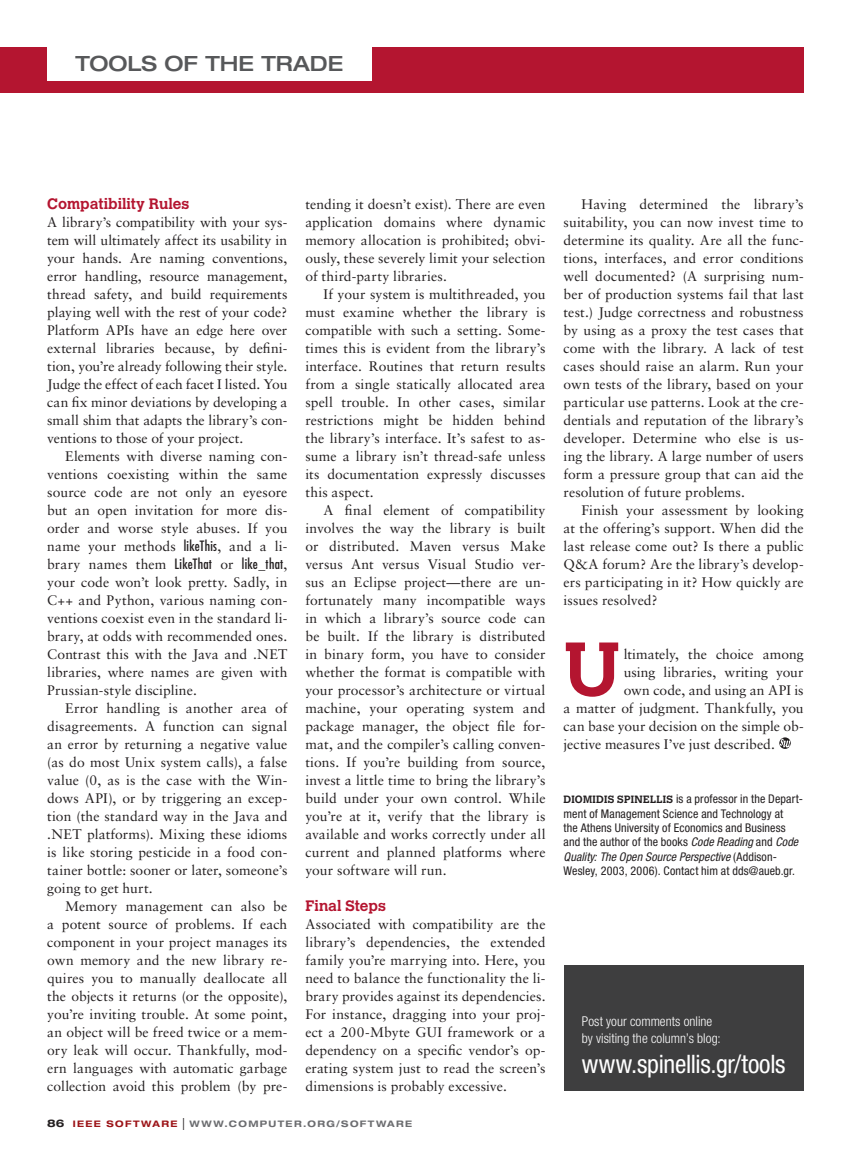
<style>
.page{position:relative;width:851px;height:1161px;background:#fff}
.page>*{position:absolute;margin:0;border:0;box-sizing:border-box;transform-origin:0 0}
.t1{font:700 74.85px "Calvert MT Std";color:#b41530}
.t2{font:condensed 25.5px "Helvetica Neue LT Std";letter-spacing:-.01em;color:#fff}
.t3{font:500 expanded 21px "Helvetica Neue LT Std";color:#57585a}
.t4{font:700 15px "Calvert MT Std";color:#b41530}
.t5{font:13.8px/18px "Sabon LT Std";letter-spacing:.005em;color:#231f20;text-align:justify}
.t6{font:300 condensed 13.5px/16.2px "Helvetica Neue LT Std";letter-spacing:.005em;color:#fff}
.t7{font:condensed 12px/14.4px "Helvetica Neue LT Std";letter-spacing:.01em;color:#231f20}
.t8{font:700 expanded 9px "Helvetica Neue LT Std";letter-spacing:.155em;color:#6c6d70}
.t9{font:700 expanded 9px "Helvetica Neue LT Std";color:#9c1418}
.s1{font-family:"Futura Std";font-stretch:condensed}
.s2{font-size:10.5px;color:#231f20}
.s3{color:#9c1418}
.s4{font-family:"Helvetica LT Std";font-weight:400;font-stretch:condensed;font-size:12px;color:#231f20}
.s5{font-family:"Calvert MT Std";font-weight:700;font-stretch:normal;font-size:10.5px}
.s6{font-style:italic}
</style>
<div class="page">
<div style="left:0;top:47px;width:803px;height:46px;background:#b41530"></div>
<div style="left:47px;top:47px;width:324px;height:34px;background:#fff"></div>
<svg style="left:779px;top:737px;width:11px;height:12px"></svg>
<svg style="left:779px;top:739px;width:11px;height:8px"></svg>
<div style="left:564px;top:965px;width:239px;height:126px;background:#3e3e3f"></div>
<h3 class="t3" style="left:75px;top:51px;width:269px">TOOLS OF THE TRADE</h3>
<p class="t4" style="left:47px;top:194px;width:144px">Compatibility Rules</p>
<p class="t5" style="left:47px;top:213px;width:242px">A library’s compatibility with your sys&shy;tem will ultimately affect its usability in your hands. Are naming conventions, error handling, resource management, thread safety, and build requirements playing well with the rest of your code?<br>Platform APIs have an edge here over external libraries because, by defini&shy;tion, you’re already following their style.<br>Judge the effect of each facet I listed. You can fix minor deviations by developing a small shim that adapts the library’s con&shy;ventions to those of your project.</p>
<p class="t5" style="left:47px;top:447px;width:242px;text-indent:18px">Elements with diverse naming con&shy;ventions coexisting within the same source code are not only an eyesore but an open invitation for more dis&shy;order and worse style abuses. If you name your methods <span class="s1">likeThis</span>, and a li&shy;brary names them <span class="s1">LikeThat</span> or <span class="s1">like_that</span>, your code won’t look pretty. Sadly, in C++ and Python, various naming con&shy;ventions coexist even in the standard li&shy;brary, at odds with recommended ones.<br>Contrast this with the Java and .NET libraries, where names are given with Prussian-style discipline.</p>
<p class="t5" style="left:47px;top:699px;width:242px;text-indent:18px">Error handling is another area of disagreements. A function can signal an error by returning a negative value (as do most Unix system calls), a false value (0, as is the case with the Win&shy;dows API), or by triggering an excep&shy;tion (the standard way in the Java and .NET platforms). Mixing these idioms is like storing pesticide in a food con&shy;tainer bottle: sooner or later, someone’s going to get hurt.</p>
<p class="t5" style="left:47px;top:897px;width:241px;text-indent:18px">Memory management can also be a potent source of problems. If each component in your project manages its own memory and the new library re&shy;quires you to manually deallocate all the objects it returns (or the opposite), you’re inviting trouble. At some point, an object will be freed twice or a mem&shy;ory leak will occur. Thankfully, mod&shy;ern languages with automatic garbage collection avoid this problem (by pre-</p>
<p class="t5" style="left:305px;top:195px;width:242px">tending it doesn’t exist). There are even application domains where dynamic memory allocation is prohibited; obvi&shy;ously, these severely limit your selection of third-party libraries.</p>
<p class="t5" style="left:305px;top:285px;width:242px;text-indent:18px">If your system is multithreaded, you must examine whether the library is compatible with such a setting. Some&shy;times this is evident from the library’s interface. Routines that return results from a single statically allocated area spell trouble. In other cases, similar restrictions might be hidden behind the library’s interface. It’s safest to as&shy;sume a library isn’t thread-safe unless its documentation expressly discusses this aspect.</p>
<p class="t5" style="left:305px;top:501px;width:241px;text-indent:18px">A final element of compatibility involves the way the library is built or distributed. Maven versus Make versus Ant versus Visual Studio ver&shy;sus an Eclipse project—there are un&shy;fortunately many incompatible ways in which a library’s source code can be built. If the library is distributed in binary form, you have to consider whether the format is compatible with your processor’s architecture or virtual machine, your operating system and package manager, the object file for&shy;mat, and the compiler’s calling conven&shy;tions. If you’re building from source, invest a little time to bring the library’s build under your own control. While you’re at it, verify that the library is available and works correctly under all current and planned platforms where your software will run.</p>
<p class="t4" style="left:305px;top:896px;width:82px">Final Steps</p>
<p class="t5" style="left:305px;top:915px;width:241px">Associated with compatibility are the library’s dependencies, the extended family you’re marrying into. Here, you need to balance the functionality the li&shy;brary provides against its dependencies.<br>For instance, dragging into your proj&shy;ect a 200-Mbyte GUI framework or a dependency on a specific vendor’s op&shy;erating system just to read the screen’s dimensions is probably excessive.</p>
<p class="t9" style="left:47px;top:1118px;width:39px"><span class="s2">86</span> IEEE</p>
<p class="t8" style="left:106px;top:1118px;width:307px"><span class="s3">SOFTWARE</span> <span class="s4">|</span> WWW.COMPUTER.ORG/SOFTWARE</p>
<p class="t5" style="left:563px;top:195px;width:241px;text-indent:18px">Having determined the library’s suitability, you can now invest time to determine its quality. Are all the func&shy;tions, interfaces, and error conditions well documented? (A surprising num&shy;ber of production systems fail that last test.) Judge correctness and robustness by using as a proxy the test cases that come with the library. A lack of test cases should raise an alarm. Run your own tests of the library, based on your particular use patterns. Look at the cre&shy;dentials and reputation of the library’s developer. Determine who else is us&shy;ing the library. A large number of users form a pressure group that can aid the resolution of future problems.</p>
<p class="t5" style="left:563px;top:501px;width:241px;text-indent:18px">Finish your assessment by looking at the offering’s support. When did the last release come out? Is there a public Q&amp;A forum? Are the library’s develop&shy;ers participating in it? How quickly are issues resolved?</p>
<h1 class="t1" style="left:563px;top:622px;width:54px">U</h1>
<p class="t5" style="left:623px;top:645px;width:181px">ltimately, the choice among</p>
<p class="t5" style="left:623px;top:663px;width:181px">using libraries, writing your</p>
<p class="t5" style="left:623px;top:681px;width:181px">own code, and using an API is</p>
<p class="t5" style="left:563px;top:699px;width:241px">a matter of judgment. Thankfully, you</p>
<p class="t5" style="left:563px;top:717px;width:241px">can base your decision on the simple ob-</p>
<p class="t5" style="left:563px;top:735px;width:213px">jective measures I’ve just described.</p>
<p class="t7" style="left:563px;top:792px;width:241px"><span class="s5">Diomidis Spinellis</span> is a professor in the Depart&shy;ment of Management Science and Technology at<br>the Athens University of Economics and Business and the author of the books <span class="s6">Code Reading</span> and <span class="s6">Code Quality: The Open Source Perspective</span> (Addison-Wesley, 2003, 2006). Contact him at dds@aueb.gr.</p>
<p class="t6" style="left:582px;top:1013px;width:140px">Post your comments online by visiting the column’s blog:</p>
<h2 class="t2" style="left:582px;top:1049px;width:205px">www.spinellis.gr/tools</h2>
</div>
